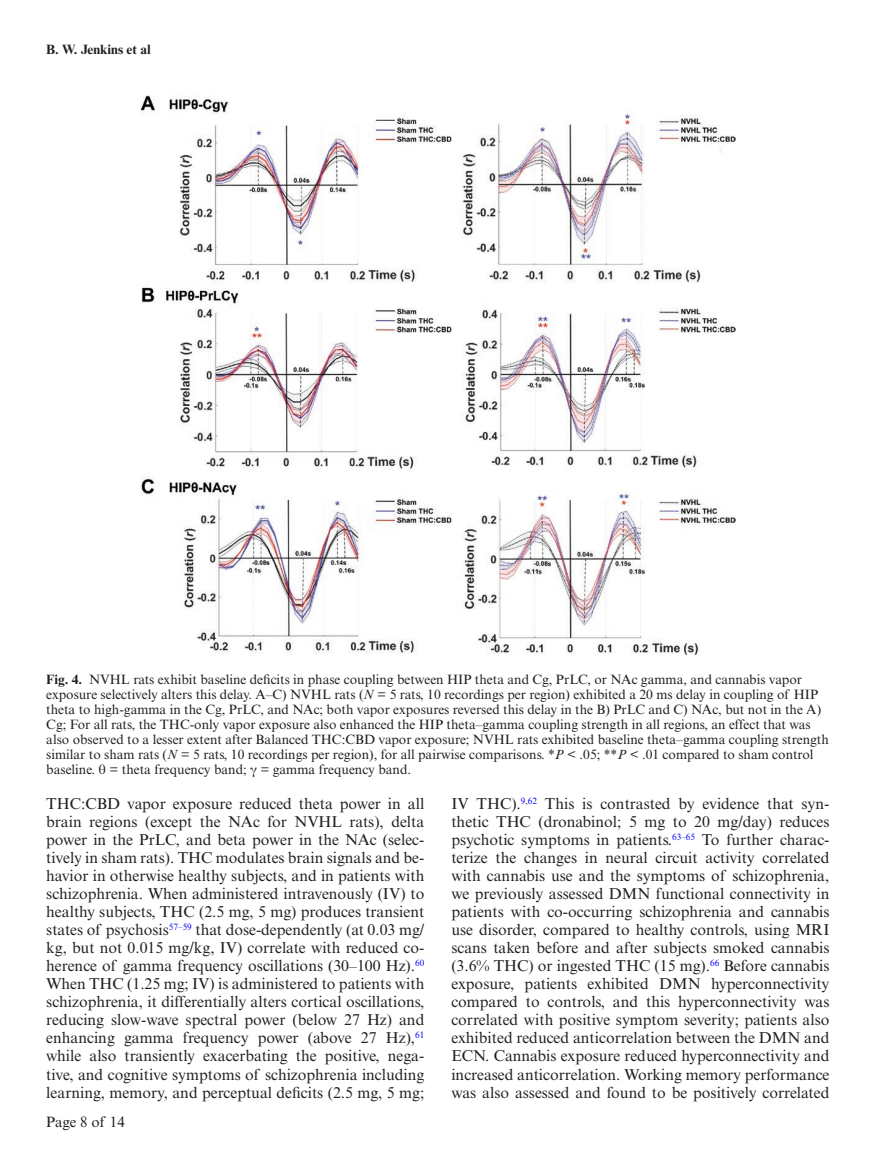
<style>
.page{position:relative;width:891px;height:1175px;background:#fff}
.page>*{position:absolute;margin:0;border:0;box-sizing:border-box;transform-origin:0 0}
.TextInd{font:15.75px/18px "Times New Roman MT Std";color:#231f20;text-align:justify}
.t1{font:15px "Times New Roman MT Std";color:#231f20}
.FigCapt{font:13.5px/15px "Times New Roman MT Std";color:#231f20}
.t2{font:700 13.5px "Times New Roman MT Std";color:#231f20}
.s1{font-weight:700}
.s2{font-style:italic}
.s3{font-family:"Gandhari Unicode"}
</style>
<div class="page">
<img style="left:141px;top:95px;width:594px;height:561px">
<p class="t2" style="left:46px;top:41px;width:106px">B. W. Jenkins et al</p>
<p class="FigCapt" style="left:46px;top:671px;width:784px"><span class="s1">Fig. 4.</span> NVHL rats exhibit baseline deficits in phase coupling between HIP theta and Cg, PrLC, or NAc gamma, and cannabis vapor exposure selectively alters this delay. A–C) NVHL rats (<span class="s2">N</span> = 5 rats, 10 recordings per region) exhibited a 20 ms delay in coupling of HIP theta to high-gamma in the Cg, PrLC, and NAc; both vapor exposures reversed this delay in the B) PrLC and C) NAc, but not in the A)<br>Cg; For all rats, the THC-only vapor exposure also enhanced the HIP theta–gamma coupling strength in all regions, an effect that was also observed to a lesser extent after Balanced THC:CBD vapor exposure; NVHL rats exhibited baseline theta–gamma coupling strength similar to sham rats (<span class="s2">N</span> = 5 rats, 10 recordings per region), for all pairwise comparisons. *<span class="s2">P</span> &lt; .05; **<span class="s2">P</span> &lt; .01 compared to sham control baseline. <span class="s3">θ</span> = theta frequency band; <span class="s3">γ</span> = gamma frequency band.</p>
<p class="TextInd" style="left:46px;top:795px;width:380px">THC:CBD vapor exposure reduced theta power in all brain regions (except the NAc for NVHL rats), delta power in the PrLC, and beta power in the NAc (selec&shy;tively in sham rats). THC modulates brain signals and be&shy;havior in otherwise healthy subjects, and in patients with schizophrenia. When administered intravenously (IV) to healthy subjects, THC (2.5 mg, 5 mg) produces transient states of psychosis<sup>57–59</sup> that dose-dependently (at 0.03 mg/ kg, but not 0.015 mg/kg, IV) correlate with reduced co&shy;herence of gamma frequency oscillations (30–100 Hz).<sup>60<br></sup>When THC (1.25 mg; IV) is administered to patients with schizophrenia, it differentially alters cortical oscillations, reducing slow-wave spectral power (below 27 Hz) and enhancing gamma frequency power (above 27 Hz),<sup>61 </sup>while also transiently exacerbating the positive, nega&shy;tive, and cognitive symptoms of schizophrenia including learning, memory, and perceptual deficits (2.5 mg, 5 mg;</p>
<p class="TextInd" style="left:451px;top:795px;width:380px">IV THC).<sup>9</sup><sup>,</sup><sup>62</sup> This is contrasted by evidence that syn&shy;thetic THC (dronabinol; 5 mg to 20 mg/day) reduces psychotic symptoms in patients.<sup>63–65</sup> To further charac&shy;terize the changes in neural circuit activity correlated with cannabis use and the symptoms of schizophrenia, we previously assessed DMN functional connectivity in patients with co-occurring schizophrenia and cannabis use disorder, compared to healthy controls, using MRI scans taken before and after subjects smoked cannabis (3.6% THC) or ingested THC (15 mg).<sup>66</sup> Before cannabis exposure, patients exhibited DMN hyperconnectivity compared to controls, and this hyperconnectivity was correlated with positive symptom severity; patients also exhibited reduced anticorrelation between the DMN and ECN. Cannabis exposure reduced hyperconnectivity and increased anticorrelation. Working memory performance was also assessed and found to be positively correlated</p>
<p class="t1" style="left:46px;top:1113px;width:80px">Page 8 of 14</p>
</div>
